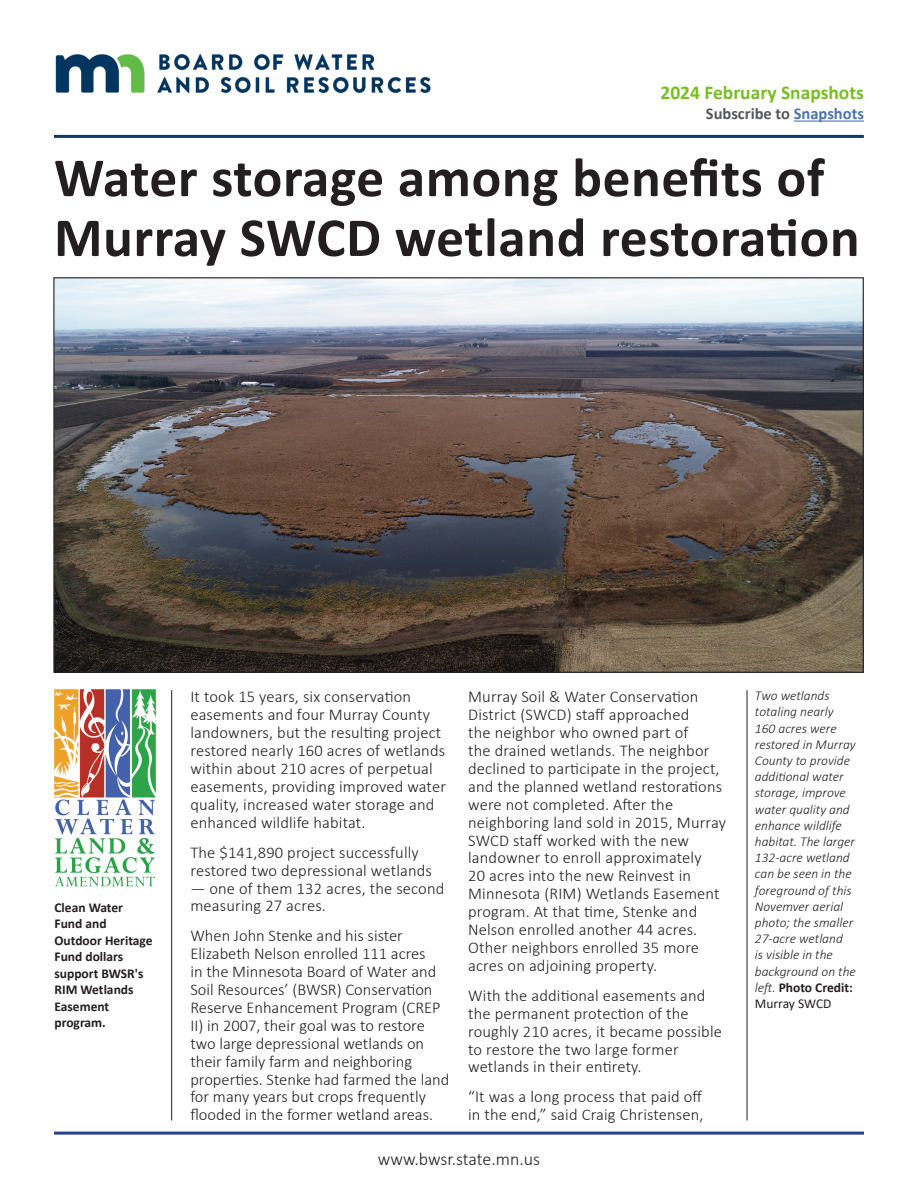
<style>
.page{position:relative;width:918px;height:1188px;background:#fff}
.page>*{position:absolute;margin:0;border:0;box-sizing:border-box;transform-origin:0 0}
.t1{font:700 55.5px/59.8px "Calibri";letter-spacing:.01em;color:#231f20}
.t2{font:700 19.5px "Calibri";color:#78be21}
.t3{font:300 18px "Calibri";letter-spacing:-.005em;color:#231f20}
.t4{font:300 16.5px/17.9px "Calibri";letter-spacing:.01em;color:#231f20}
.t5{font:700 16.5px "Calibri";color:#57585a}
.t6{font:italic 300 13.5px/16.2px "Calibri";color:#231f20}
.t7{font:700 13.5px/16.5px "Calibri";color:#231f20}
.s1{color:#4d72ac}
.s2{font-weight:700;font-style:normal}
.s3{font-weight:400;font-style:normal}
</style>
<div class="page">
<img style="left:55px;top:54px;width:376px;height:40px">
<img style="left:54px;top:689px;width:102px;height:198px">
<hr style="left:54px;top:135px;width:810px;height:3px;background:#15375e">
<hr style="left:171px;top:690px;width:1px;height:430px;background:#231f20">
<hr style="left:747px;top:690px;width:1px;height:430px;background:#231f20">
<img style="left:55px;top:279px;width:807px;height:392px">
<hr style="left:54px;top:1132px;width:810px;height:3px;background:#253f8e">
<hr style="left:794px;top:121px;width:70px;height:1px;background:#4d72ac">
<p class="t2" style="left:660px;top:79px;width:205px">2024 February Snapshots</p>
<p class="t5" style="left:706px;top:102px;width:160px">Subscribe to <span class="s1">Snapshots</span></p>
<p class="t1" style="left:54px;top:147px;width:807px">Water storage among benefits of<br>Murray SWCD wetland restoration</p>
<p class="t7" style="left:54px;top:899px;width:100px">Clean Water<br>Fund and<br>Outdoor Heritage<br>Fund dollars support BWSR's<br>RIM Wetlands<br>Easement program.</p>
<p class="t4" style="left:190px;top:688px;width:257px">It took 15 years, six conservation easements and four Murray County landowners, but the resulting project restored nearly 160 acres of wetlands within about 210 acres of perpetual easements, providing improved water quality, increased water storage and enhanced wildlife habitat.</p>
<p class="t4" style="left:190px;top:843px;width:243px">The $141,890 project successfully restored two depressional wetlands</p>
<p class="t4" style="left:190px;top:879px;width:255px">— one of them 132 acres, the second measuring 27 acres.</p>
<p class="t4" style="left:190px;top:927px;width:260px">When John Stenke and his sister Elizabeth Nelson enrolled 111 acres<br>in the Minnesota Board of Water and Soil Resources’ (BWSR) Conservation Reserve Enhancement Program (CREP II) in 2007, their goal was to restore two large depressional wetlands on their family farm and neighboring properties. Stenke had farmed the land for many years but crops frequently flooded in the former wetland areas.</p>
<p class="t4" style="left:468px;top:688px;width:259px">Murray Soil &amp; Water Conservation District (SWCD) staff approached<br>the neighbor who owned part of<br>the drained wetlands. The neighbor declined to participate in the project, and the planned wetland restorations were not completed. After the neighboring land sold in 2015, Murray SWCD staff worked with the new landowner to enroll approximately<br>20 acres into the new Reinvest in Minnesota (RIM) Wetlands Easement program. At that time, Stenke and Nelson enrolled another 44 acres.<br>Other neighbors enrolled 35 more acres on adjoining property.</p>
<p class="t4" style="left:468px;top:986px;width:255px">With the additional easements and the permanent protection of the roughly 210 acres, it became possible to restore the two large former wetlands in their entirety.</p>
<p class="t4" style="left:468px;top:1088px;width:237px">“It was a long process that paid off in the end,” said Craig Christensen,</p>
<p class="t3" style="left:378px;top:1148px;width:164px">www.bwsr.state.mn.us</p>
<p class="t6" style="left:755px;top:688px;width:102px">Two wetlands totaling nearly<br>160 acres were restored in Murray<br>County to provide additional water storage, improve water quality and enhance wildlife habitat. The larger<br>132-acre wetland can be seen in the foreground of this<br>Novemver aerial photo; the smaller<br>27-acre wetland<br>is visible in the background on the left. <span class="s2">Photo Credit:<br></span><span class="s3">Murray SWCD</span></p>
</div>
